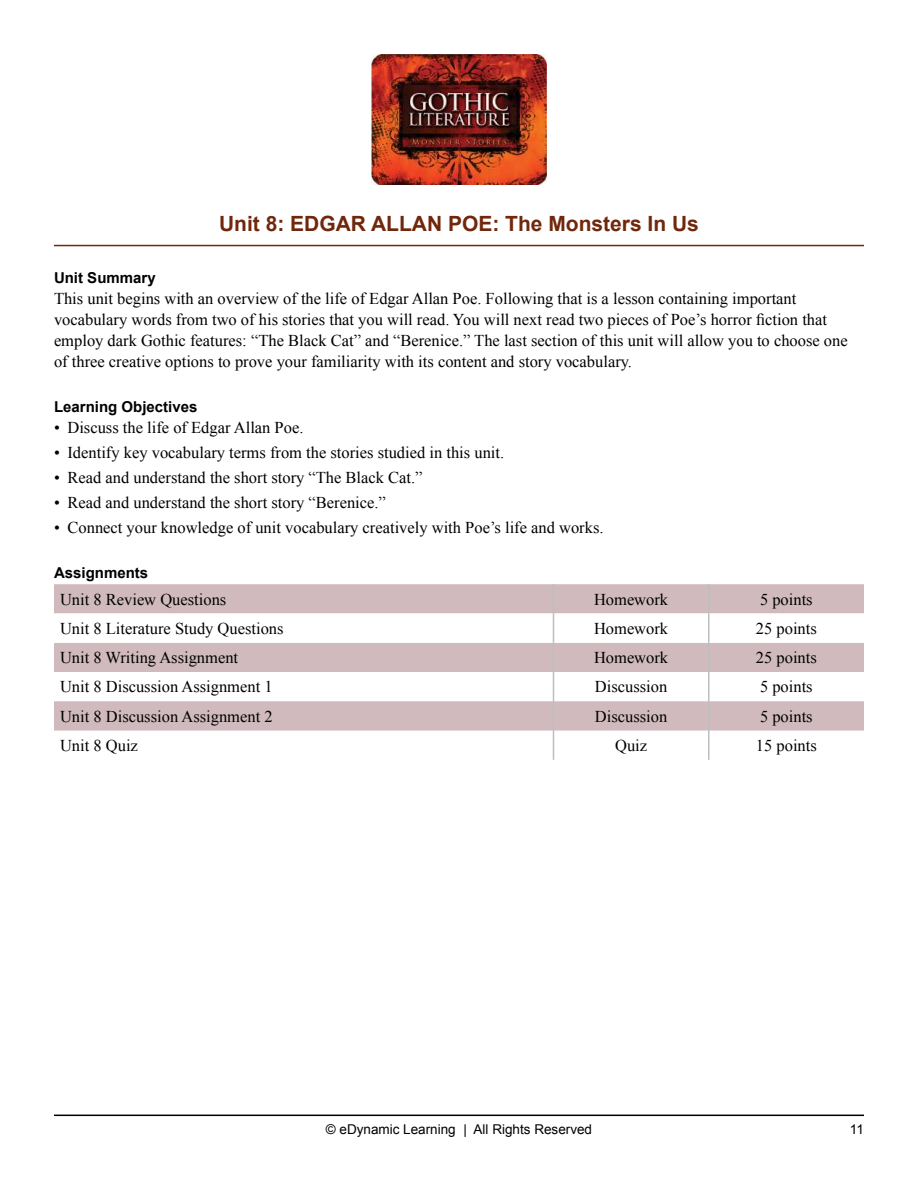
<style>
.page{position:relative;width:918px;height:1188px;background:#fff}
.page>*{position:absolute;margin:0;border:0;box-sizing:border-box;transform-origin:0 0}
.t1{font:700 21px "Arial";color:#70270c}
.t2{font:16.5px/21px "Times New Roman";color:#000}
.t3{font:700 15px "Arial";color:#000}
.t4{font:13.5px "Arial";color:#000}
</style>
<div class="page">
<hr style="left:54px;top:1115px;width:810px;height:1px;background:#000">
<img style="left:371px;top:54px;width:176px;height:130px">
<hr style="left:54px;top:245px;width:810px;height:1px;background:#70270c">
<div style="left:54px;top:584px;width:810px;height:30px;background:#d0babe"></div>
<hr style="left:553px;top:584px;width:1px;height:30px;background:#bcbec0">
<hr style="left:708px;top:584px;width:2px;height:30px;background:#bcbec0">
<svg style="left:54px;top:614px;width:810px;height:146px"></svg>
<hr style="left:708px;top:731px;width:2px;height:29px;background:#bcbec0">
<p class="t1" style="left:219px;top:210px;width:481px">Unit 8: EDGAR ALLAN POE: The Monsters In Us</p>
<p class="t3" style="left:54px;top:268px;width:103px">Unit Summary</p>
<p class="t2" style="left:54px;top:288px;width:795px">This unit begins with an overview of the life of Edgar Allan Poe. Following that is a lesson containing important vocabulary words from two of his stories that you will read. You will next read two pieces of Poe’s horror fiction that employ dark Gothic features: “The Black Cat” and “Berenice.” The last section of this unit will allow you to choose one of three creative options to prove your familiarity with its content and story vocabulary.</p>
<p class="t3" style="left:54px;top:397px;width:145px">Learning Objectives</p>
<p class="t2" style="left:54px;top:417px;width:251px">• Discuss the life of Edgar Allan Poe.</p>
<p class="t2" style="left:54px;top:442px;width:452px">• Identify key vocabulary terms from the stories studied in this unit.</p>
<p class="t2" style="left:54px;top:467px;width:370px">• Read and understand the short story “The Black Cat.”</p>
<p class="t2" style="left:54px;top:492px;width:333px">• Read and understand the short story “Berenice.”</p>
<p class="t2" style="left:54px;top:517px;width:551px">• Connect your knowledge of unit vocabulary creatively with Poe’s life and works.</p>
<p class="t3" style="left:54px;top:563px;width:96px">Assignments</p>
<p class="t2" style="left:60px;top:588px;width:168px">Unit 8 Review Questions</p>
<p class="t2" style="left:594px;top:588px;width:76px">Homework</p>
<p class="t2" style="left:760px;top:588px;width:54px">5 points</p>
<p class="t2" style="left:60px;top:618px;width:225px">Unit 8 Literature Study Questions</p>
<p class="t2" style="left:594px;top:618px;width:76px">Homework</p>
<p class="t2" style="left:756px;top:618px;width:62px">25 points</p>
<p class="t2" style="left:60px;top:647px;width:180px">Unit 8 Writing Assignment</p>
<p class="t2" style="left:594px;top:647px;width:76px">Homework</p>
<p class="t2" style="left:756px;top:647px;width:62px">25 points</p>
<p class="t2" style="left:60px;top:676px;width:214px">Unit 8 Discussion Assignment 1</p>
<p class="t2" style="left:595px;top:676px;width:74px">Discussion</p>
<p class="t2" style="left:760px;top:676px;width:54px">5 points</p>
<p class="t2" style="left:60px;top:705px;width:214px">Unit 8 Discussion Assignment 2</p>
<p class="t2" style="left:595px;top:705px;width:74px">Discussion</p>
<p class="t2" style="left:760px;top:705px;width:54px">5 points</p>
<p class="t2" style="left:60px;top:735px;width:79px">Unit 8 Quiz</p>
<p class="t2" style="left:615px;top:735px;width:34px">Quiz</p>
<p class="t2" style="left:756px;top:735px;width:62px">15 points</p>
<p class="t4" style="left:326px;top:1120px;width:268px">© eDynamic Learning | All Rights Reserved</p>
<p class="t4" style="left:850px;top:1120px;width:16px">11</p>
</div>
